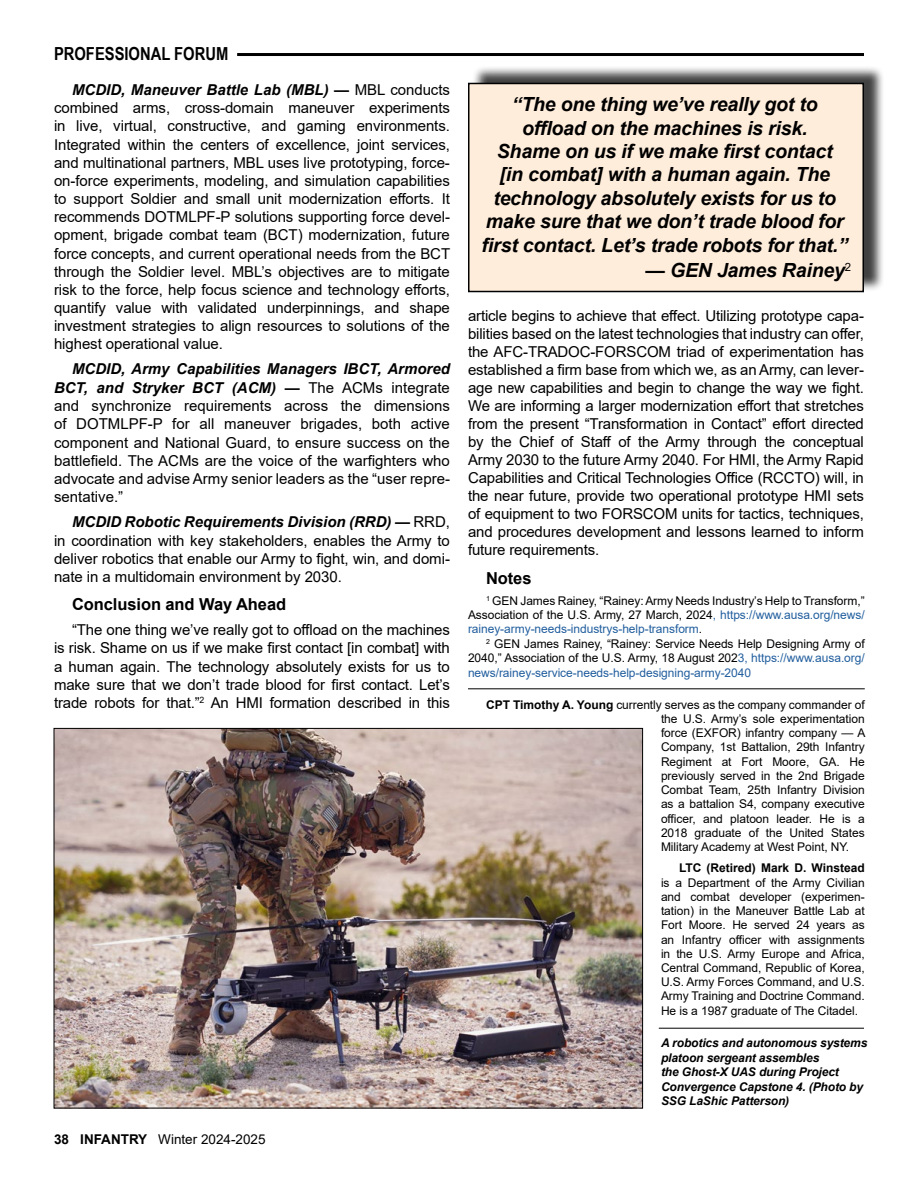
<style>
.page{position:relative;width:918px;height:1188px;background:#fff}
.page>*{position:absolute;margin:0;border:0;box-sizing:border-box;transform-origin:0 0}
.t1{font:italic 700 19.5px/23.4px "Arial";letter-spacing:-.01em;color:#000;text-align:center}
.t2{font:700 18px "Arial Narrow";color:#000}
.t3{font:700 16.5px "Arial";letter-spacing:-.005em;color:#000}
.Body_text{font:15px/18.1px "Arial";letter-spacing:-.005em;color:#000;text-align:justify}
.t4{font:13.5px "Arial";color:#000}
.author_bio{font:12px/14.2px "Arial";letter-spacing:-.005em;color:#000;text-align:justify}
.End_Note{font:12px/14.4px "Arial";letter-spacing:-.005em;color:#000;text-align:justify}
.cutline_-_left{font:italic 700 12px/14.4px "Arial";letter-spacing:-.01em;color:#000}
.s1{font-weight:700;font-style:italic}
.s2{font-weight:700}
.s3{color:#215e9e}
</style>
<div class="page">
<hr style="left:237px;top:53px;width:627px;height:3px;background:#000">
<img style="left:56px;top:730px;width:585px;height:376px">
<hr style="left:659px;top:1028px;width:205px;height:1px;background:#000">
<hr style="left:468px;top:688px;width:397px;height:1px;background:#000">
<div style="left:471px;top:65px;width:414px;height:227px;background:#000;opacity:.75"></div>
<div style="left:469px;top:83px;width:394px;height:209px;background:#ffeddb"></div>
<div style="left:468px;top:83px;width:396px;height:209px;border:2px solid #000"></div>
<p class="t2" style="left:54px;top:40px;width:176px">PROFESSIONAL FORUM</p>
<p class="Body_text" style="left:54px;top:81px;width:398px;text-indent:18px"><span class="s1">MCDID, Maneuver Battle Lab (MBL) —</span> MBL conducts combined arms, cross-domain maneuver experiments in live, virtual, constructive, and gaming environments.<br>Integrated within the centers of excellence, joint services, and multinational partners, MBL uses live prototyping, force&shy;on-force experiments, modeling, and simulation capabilities to support Soldier and small unit modernization efforts. It recommends DOTMLPF-P solutions supporting force devel&shy;opment, brigade combat team (BCT) modernization, future force concepts, and current operational needs from the BCT through the Soldier level. MBL’s objectives are to mitigate risk to the force, help focus science and technology efforts, quantify value with validated underpinnings, and shape investment strategies to align resources to solutions of the highest operational value.</p>
<p class="Body_text" style="left:54px;top:360px;width:398px;text-indent:18px"><span class="s1">MCDID, Army Capabilities Managers IBCT, Armored BCT, and Stryker BCT (ACM) —</span> The ACMs integrate and synchronize requirements across the dimensions of DOTMLPF-P for all maneuver brigades, both active component and National Guard, to ensure success on the battlefield. The ACMs are the voice of the warfighters who advocate and advise Army senior leaders as the “user repre&shy;sentative.”</p>
<p class="Body_text" style="left:54px;top:513px;width:397px;text-indent:18px"><span class="s1">MCDID Robotic Requirements Division (RRD) —</span> RRD, in coordination with key stakeholders, enables the Army to deliver robotics that enable our Army to fight, win, and domi&shy;nate in a multidomain environment by 2030.</p>
<h2 class="t3" style="left:72px;top:593px;width:216px">Conclusion and Way Ahead</h2>
<p class="Body_text" style="left:54px;top:621px;width:397px;text-indent:18px">“The one thing we’ve really got to offload on the machines is risk. Shame on us if we make first contact [in combat] with a human again. The technology absolutely exists for us to make sure that we don’t trade blood for first contact. Let’s trade robots for that.”<sup>2</sup> An HMI formation described in this</p>
<p class="t4" style="left:54px;top:1130px;width:213px"><span class="s2">38 INFANTRY</span> Winter 2024-2025</p>
<p class="t1" style="left:482px;top:93px;width:368px">“The one thing we’ve really got to offload on the machines is risk.<br>Shame on us if we make first contact<br>[in combat] with a human again. The technology absolutely exists for us to make sure that we don’t trade blood for first contact. Let’s trade robots for that.”</p>
<p class="t1" style="left:646px;top:259px;width:207px">— GEN James Rainey<sup>2</sup></p>
<p class="Body_text" style="left:468px;top:307px;width:398px">article begins to achieve that effect. Utilizing prototype capa&shy;bilities based on the latest technologies that industry can offer, the AFC-TRADOC-FORSCOM triad of experimentation has established a firm base from which we, as an Army, can lever&shy;age new capabilities and begin to change the way we fight.<br>We are informing a larger modernization effort that stretches from the present “Transformation in Contact” effort directed by the Chief of Staff of the Army through the conceptual Army 2030 to the future Army 2040. For HMI, the Army Rapid Capabilities and Critical Technologies Office (RCCTO) will, in the near future, provide two operational prototype HMI sets of equipment to two FORSCOM units for tactics, techniques, and procedures development and lessons learned to inform future requirements.</p>
<h2 class="t3" style="left:486px;top:566px;width:47px">Notes</h2>
<p class="End_Note" style="left:468px;top:593px;width:398px;text-indent:18px"><sup>1</sup> GEN James Rainey, “Rainey: Army Needs Industry’s Help to Transform,” Association of the U.S. Army, 27 March, 2024<span class="s3">, https://www.ausa.org/news/ rainey-army-needs-industrys-help-transform</span>.</p>
<p class="End_Note" style="left:468px;top:636px;width:398px;text-indent:18px"><sup>2</sup> GEN James Rainey, “Rainey: Service Needs Help Designing Army of 2040,” Association of the U.S. Army, 18 August 202<span class="s3">3, https://www.ausa.org/ news/rainey-service-needs-help-designing-army-2040</span></p>
<p class="author_bio" style="left:661px;top:697px;width:206px;text-indent:-175px"><span class="s2">CPT Timothy A. Young</span> currently serves as the company commander of the U.S. Army’s sole experimentation force (EXFOR) infantry company — A Company, 1st Battalion, 29th Infantry Regiment at Fort Moore, GA. He previously served in the 2nd Brigade Combat Team, 25th Infantry Division as a battalion S4, company executive officer, and platoon leader. He is a 2018 graduate of the United States Military Academy at West Point, NY.</p>
<p class="author_bio" style="left:661px;top:861px;width:205px;text-indent:18px"><span class="s2">LTC (Retired) Mark D. Winstead </span>is a Department of the Army Civilian and combat developer (experimen&shy;tation) in the Maneuver Battle Lab at Fort Moore. He served 24 years as an Infantry officer with assignments in the U.S. Army Europe and Africa, Central Command, Republic of Korea, U.S. Army Forces Command, and U.S.<br>Army Training and Doctrine Command.<br>He is a 1987 graduate of The Citadel.</p>
<p class="cutline_-_left" style="left:661px;top:1036px;width:208px">A robotics and autonomous systems platoon sergeant assembles<br>the Ghost-X UAS during Project<br>Convergence Capstone 4. (Photo by<br>SSG LaShic Patterson)</p>
</div>
